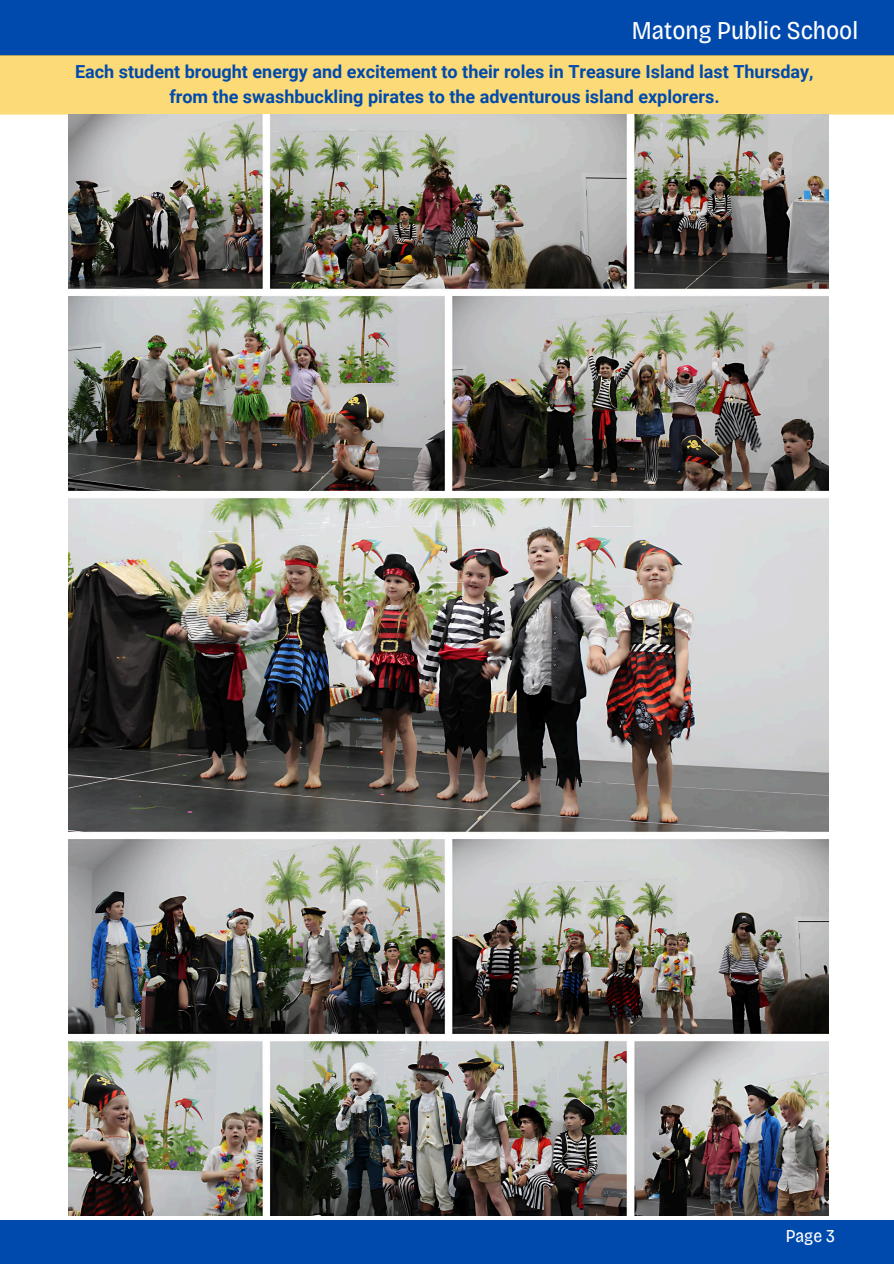
<style>
.page{position:relative;width:894px;height:1264px;background:#fff}
.page>*{position:absolute;margin:0;border:0;box-sizing:border-box;transform-origin:0 0}
.t1{font:semi-condensed 25.65px "Bricolage Grotesque";color:#fff}
.t2{font:semi-condensed 18.15px "Bricolage Grotesque";color:#fff}
.t3{font:700 18px/24.8px "Roboto";color:#004aad;text-align:center}
</style>
<div class="page">
<div style="left:0;top:0;width:893px;height:55px;background:#004aad"></div>
<div style="left:0;top:1220px;width:893px;height:43px;background:#004aad"></div>
<div style="left:0;top:55px;width:893px;height:60px;background:#fbda77"></div>
<img style="left:68px;top:115px;width:760px;height:1100px">
<h2 class="t1" style="left:631px;top:15px;width:228px">Matong Public School</h2>
<p class="t3" style="left:75px;top:60px;width:740px">Each student brought energy and excitement to their roles in Treasure Island last Thursday, from the swashbuckling pirates to the adventurous island explorers.</p>
<p class="t2" style="left:785px;top:1225px;width:51px">Page 3</p>
</div>
